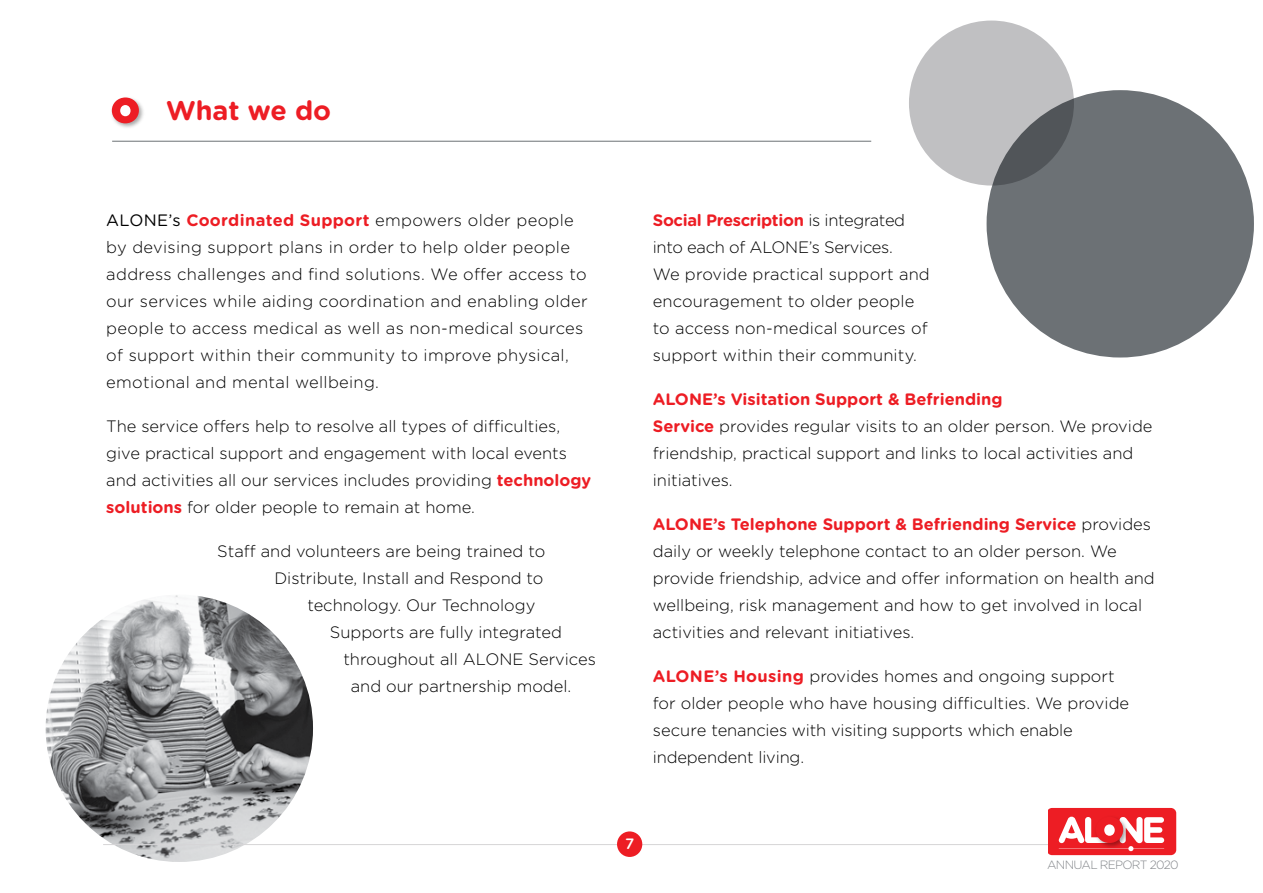
<style>
.page{position:relative;width:1263px;height:893px;background:#fff}
.page>*{position:absolute;margin:0;border:0;box-sizing:border-box;transform-origin:0 0}
.t1{font:700 27px "Gotham Rounded";color:#ed1d24}
.t2{font:300 16.5px/27px "Gotham Rounded";color:#000}
.t3{font:300 16.5px/27px "Gotham Rounded";letter-spacing:.02em;color:#000}
.t4{font:500 15px "Gotham Rounded";color:#fff}
.t5{font:300 12px "Gotham Rounded";letter-spacing:-.06em;color:#83868a}
.s1{font-weight:400}
.s2{font-weight:700;color:#ed1d24}
</style>
<div class="page">
<img style="left:46px;top:595px;width:267px;height:267px;border-radius:134px">
<div style="left:986px;top:90px;width:268px;height:267px;background:#6c7175;border-radius:50%"></div>
<svg style="left:909px;top:21px;width:165px;height:165px;background:#afafb2"></svg>
<hr style="left:112px;top:141px;width:759px;height:1px;background:#6c7175">
<img style="left:111px;top:103px;width:33px;height:25px">
<svg style="left:112px;top:97px;width:27px;height:26px"></svg>
<div style="left:120px;top:105px;width:11px;height:11px;background:#fff;border-radius:5px"></div>
<hr style="left:103px;top:844px;width:1056px;height:1px;background:#d6d5d7">
<div style="left:617px;top:831px;width:25px;height:26px;background:#ed1d24;border-radius:50%"></div>
<svg style="left:1049px;top:808px;width:127px;height:47px"></svg>
<h1 class="t1" style="left:166px;top:90px;width:166px">What we do</h1>
<p class="t3" style="left:106px;top:206px;width:483px"><span class="s1">ALONE’s</span> <span class="s2">Coordinated Support</span> empowers older people by devising support plans in order to help older people address challenges and find solutions. We offer access to our services while aiding coordination and enabling older people to access medical as well as non-medical sources of support within their community to improve physical, emotional and mental wellbeing.</p>
<p class="t2" style="left:106px;top:412px;width:486px">The service offers help to resolve all types of difficulties, give practical support and engagement with local events and activities all our services includes providing <span class="s2">technology solutions</span> for older people to remain at home.</p>
<p class="t2" style="left:217px;top:537px;width:329px">Staff and volunteers are being trained to</p>
<p class="t2" style="left:274px;top:564px;width:271px">Distribute, Install and Respond to</p>
<p class="t2" style="left:307px;top:591px;width:230px">technology. Our Technology</p>
<p class="t2" style="left:330px;top:618px;width:234px">Supports are fully integrated</p>
<p class="t2" style="left:343px;top:645px;width:254px">throughout all ALONE Services</p>
<p class="t2" style="left:351px;top:672px;width:222px">and our partnership model.</p>
<p class="t2" style="left:653px;top:206px;width:279px"><span class="s2">Social Prescription</span> is integrated into each of ALONE’s Services.<br>We provide practical support and encouragement to older people to access non-medical sources of support within their community.</p>
<p class="t2" style="left:653px;top:385px;width:501px"><span class="s2">ALONE’s Visitation Support &amp; Befriending<br>Service</span> provides regular visits to an older person. We provide friendship, practical support and links to local activities and initiatives.</p>
<p class="t2" style="left:653px;top:510px;width:504px"><span class="s2">ALONE’s Telephone Support &amp; Befriending Service</span> provides daily or weekly telephone contact to an older person. We provide friendship, advice and offer information on health and wellbeing, risk management and how to get involved in local activities and relevant initiatives.</p>
<p class="t2" style="left:653px;top:662px;width:478px"><span class="s2">ALONE’s Housing</span> provides homes and ongoing support for older people who have housing difficulties. We provide secure tenancies with visiting supports which enable independent living.</p>
<p class="t4" style="left:625px;top:833px;width:11px">7</p>
<p class="t5" style="left:1047px;top:856px;width:133px">ANNUAL REPORT 2020</p>
</div>
